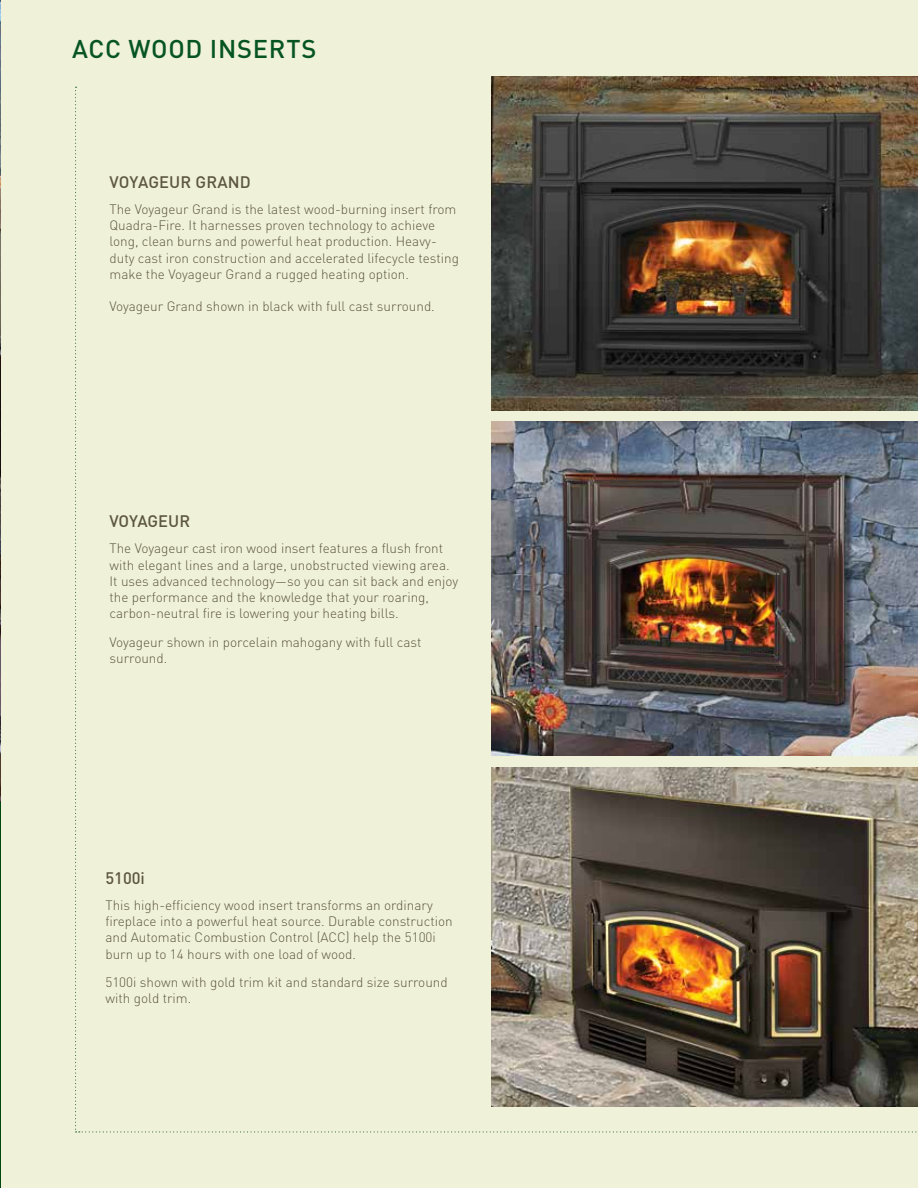
<style>
.page{position:relative;width:918px;height:1188px;background:#f0f1d9}
.page>*{position:absolute;margin:0;border:0;box-sizing:border-box;transform-origin:0 0}
.t1{font:500 25.35px "DIN Pro";letter-spacing:.03em;color:#065521}
.t2{font:500 16.5px "DIN Pro";color:#5c5641}
.t3{font:300 13.5px/16.2px "DIN Pro";color:#5c5641}
</style>
<div class="page">
<img style="left:0;top:0;width:1px;height:802px">
<hr style="left:0;top:802px;width:1px;height:386px;background:#004712">
<img style="left:491px;top:422px;width:427px;height:334px">
<img style="left:491px;top:76px;width:427px;height:334px">
<img style="left:491px;top:767px;width:427px;height:340px">
<h1 class="t1" style="left:72px;top:32px;width:97px">ACC WOOD</h1>
<h1 class="t1" style="left:210px;top:32px;width:108px">I NSERTS</h1>
<p class="t2" style="left:110px;top:170px;width:51px">VOYAGEUR</p>
<p class="t2" style="left:196px;top:170px;width:57px">GRAND</p>
<p class="t3" style="left:110px;top:201px;width:351px">The Voyageur Grand is the latest wood-burning insert from Quadra-Fire. It harnesses proven technology to achieve long, clean burns and powerful heat production. Heavy&shy;duty cast iron construction and accelerated lifecycle testing make the Voyageur Grand a rugged heating option.</p>
<p class="t3" style="left:110px;top:298px;width:327px">Voyageur Grand shown in black with full cast surround.</p>
<p class="t2" style="left:110px;top:510px;width:50px">VOYAGEUR</p>
<p class="t3" style="left:110px;top:540px;width:350px">The Voyageur cast iron wood insert features a flush front with elegant lines and a large, unobstructed viewing area.<br>It uses advanced technology—so you can sit back and enjoy the performance and the knowledge that your roaring, carbon-neutral fire is lowering your heating bills.</p>
<p class="t3" style="left:110px;top:633px;width:314px">Voyageur shown in porcelain mahogany with full cast surround.</p>
<p class="t2" style="left:105px;top:866px;width:41px">5100I</p>
<p class="t3" style="left:105px;top:896px;width:349px">This high-efficiency wood insert transforms an ordinary fireplace into a powerful heat source. Durable construction and Automatic Combustion Control (ACC) help the 5100i burn up to 14 hours with one load of wood.</p>
<p class="t3" style="left:105px;top:973px;width:344px">5100i shown with gold trim kit and standard size surround with gold trim.</p>
</div>
